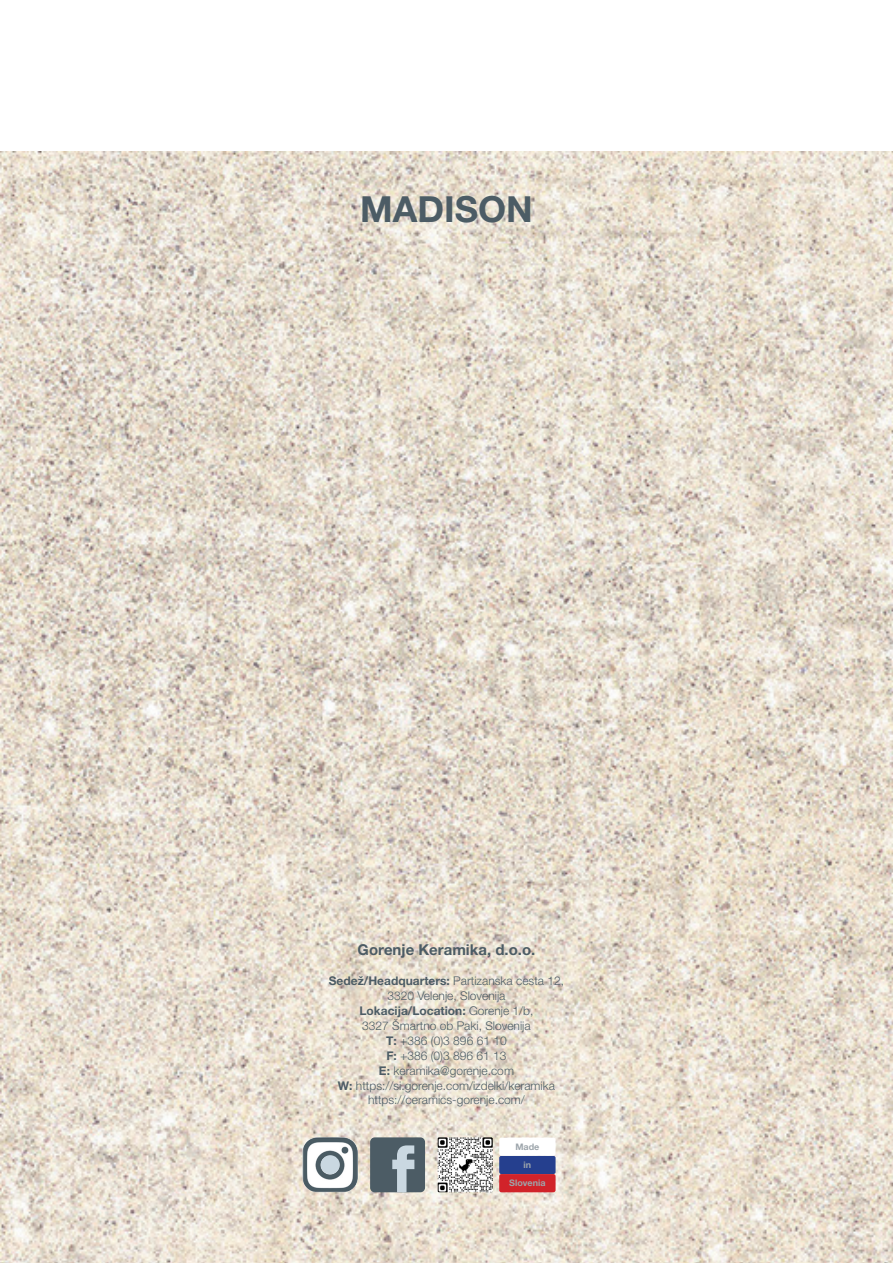
<style>
.page{position:relative;width:893px;height:1263px;background:#fff}
.page>*{position:absolute;margin:0;border:0;box-sizing:border-box;transform-origin:0 0}
.t1{font:700 36px "Helvetica Neue LT Pro";color:#4c5c65}
.t2{font:700 15px "Helvetica Neue LT Pro";color:#4c5c65}
.t3{font:300 12px "Helvetica Neue LT Pro";color:#4c5c65}
.t4{font:700 12px "Helvetica Neue LT Pro";color:#4c5c65}
.t5{font:700 9px "Helvetica Neue LT Pro";color:#9da5ab}
.s1{font-weight:300}
.s2{font-weight:700}
</style>
<div class="page">
<img style="left:0;top:152px;width:893px;height:1111px">
<img style="left:438px;top:1137px;width:55px;height:55px">
<div style="left:370px;top:1137px;width:55px;height:55px;background:#4c5c65;border-radius:5px"></div>
<svg style="left:392px;top:1145px;width:22px;height:47px"></svg>
<div style="left:303px;top:1137px;width:55px;height:55px;background:#231f20;opacity:.5"></div>
<div style="left:321px;top:1155px;width:19px;height:19px;background:#cad8e1;border-radius:50%"></div>
<div style="left:499px;top:1156px;width:57px;height:18px;background:#253f8e;border-radius:2px"></div>
<div style="left:499px;top:1137px;width:57px;height:19px;background:#fff;border-radius:2px"></div>
<div style="left:499px;top:1174px;width:57px;height:18px;background:#d1232a;border-radius:2px"></div>
<p class="t1" style="left:360px;top:187px;width:174px">MADISON</p>
<p class="t2" style="left:358px;top:940px;width:179px">Gorenje Keramika, d.o.o.</p>
<p class="t4" style="left:329px;top:973px;width:237px">Sedež/Headquarters: <span class="s1">Partizanska cesta 12,</span></p>
<p class="t3" style="left:387px;top:988px;width:120px">3320 Velenje, Slovenija</p>
<p class="t4" style="left:359px;top:1003px;width:176px">Lokacija/Location: <span class="s1">Gorenje 1/b,</span></p>
<p class="t3" style="left:362px;top:1018px;width:170px">3327 Šmartno ob Paki, Slovenija</p>
<p class="t3" style="left:386px;top:1033px;width:122px"><span class="s2">T:</span> +386 (0)3 896 61 10</p>
<p class="t3" style="left:386px;top:1048px;width:122px"><span class="s2">F:</span> +386 (0)3 896 61 13</p>
<p class="t3" style="left:379px;top:1063px;width:136px"><span class="s2">E:</span> keramika@gorenje.com</p>
<p class="t3" style="left:338px;top:1078px;width:219px"><span class="s2">W:</span> https://si.gorenje.com/izdelki/keramika</p>
<p class="t3" style="left:368px;top:1093px;width:158px">https://ceramics-gorenje.com/</p>
<p class="t5" style="left:515px;top:1141px;width:25px">Made</p>
<p class="t5" style="left:524px;top:1159px;width:9px">in</p>
<p class="t5" style="left:509px;top:1177px;width:38px">Slovenia</p>
</div>
